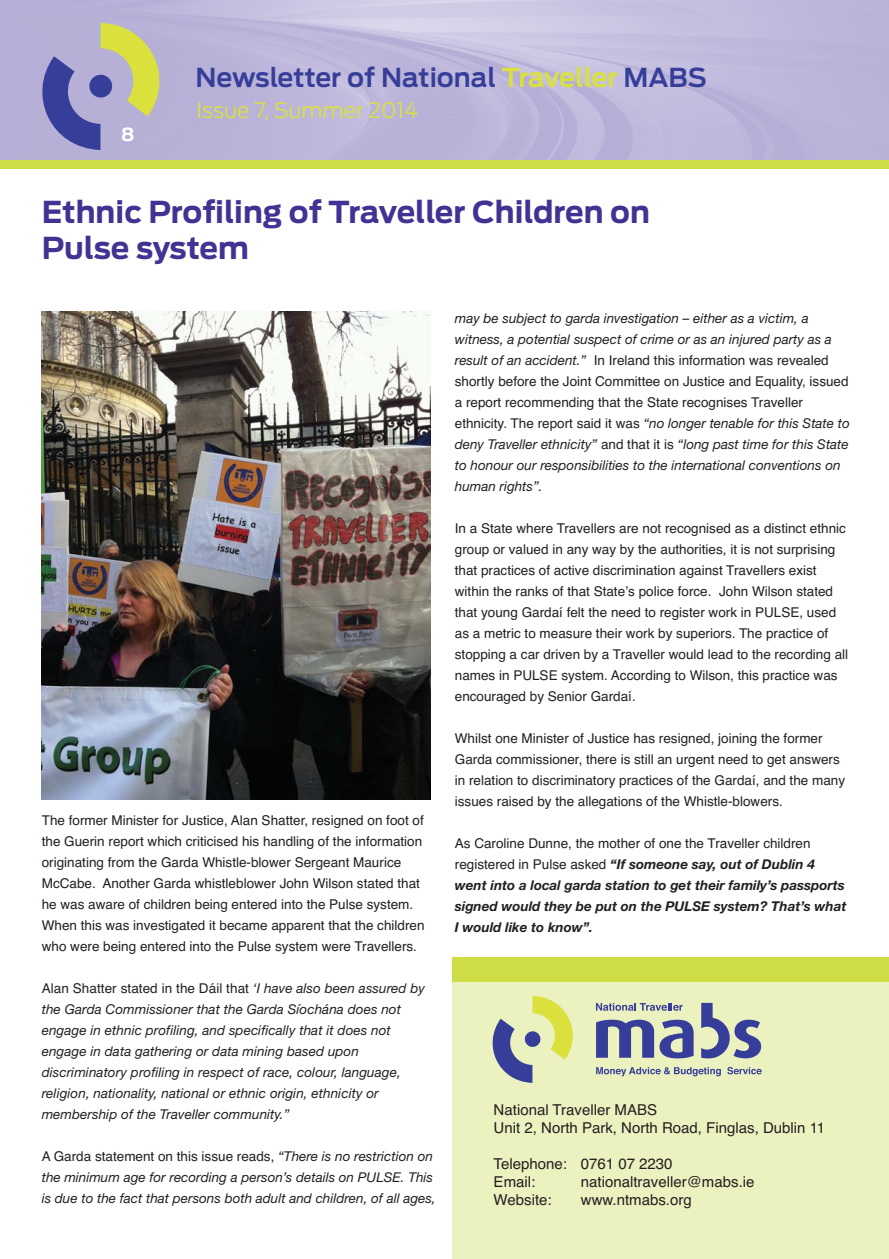
<style>
.page{position:relative;width:889px;height:1259px;background:#fff}
.page>*{position:absolute;margin:0;border:0;box-sizing:border-box;transform-origin:0 0}
.t1{font:700 30px/36px "Ford Antenna";color:#413393}
.t2{font:600 25.95px "Ford Antenna";color:#363e99}
.t3{font:300 21.15px "Ford Antenna";color:#dae13c}
.t4{font:700 18px "Ford Antenna";color:#fff}
.t5{font:15px/18px "Helvetica";color:#231f20}
.t6{font:13.5px/21px "Helvetica";color:#231f20}
.t7{font:italic 13.5px/21px "Helvetica Neue";color:#231f20}
.t8{font:italic 700 13.5px/21px "Helvetica Neue";color:#231f20}
.s1{color:#dae13c}
.s2{font-family:"Helvetica Neue";font-style:italic}
.s3{font-family:"Helvetica";font-style:normal}
.s4{font-family:"Helvetica";font-weight:400;font-style:normal}
</style>
<div class="page">
<img style="left:42px;top:312px;width:389px;height:487px">
<div style="left:452px;top:975px;width:437px;height:283px;background:#ecf1c0"></div>
<div style="left:452px;top:957px;width:437px;height:24px;background:#cedd45"></div>
<svg style="left:42px;top:23px;width:135px;height:127px;background:#a5a3b4"></svg>
<div style="left:0;top:160px;width:889px;height:9px;background:#cedd45"></div>
<svg style="left:596px;top:1019px;width:97px;height:39px"></svg>
<svg style="left:701px;top:1002px;width:60px;height:56px"></svg>
<svg style="left:492px;top:995px;width:81px;height:87px"></svg>
<svg style="left:596px;top:1003px;width:86px;height:7px"></svg>
<svg style="left:596px;top:1067px;width:125px;height:9px"></svg>
<svg style="left:727px;top:1067px;width:34px;height:7px"></svg>
<h3 class="t4" style="left:121px;top:127px;width:15px">8</h3>
<h2 class="t2" style="left:195px;top:63px;width:513px">Newsletter of National <span class="s1">Traveller</span> MABS</h2>
<h3 class="t3" style="left:196px;top:98px;width:223px">Issue 7, Summer 2014</h3>
<h1 class="t1" style="left:42px;top:196px;width:609px">Ethnic Profiling of Traveller Children on<br>Pulse system</h1>
<p class="t6" style="left:42px;top:810px;width:384px">The former Minister for Justice, Alan Shatter, resigned on foot of the Guerin report which criticised his handling of the information originating from the Garda Whistle-blower Sergeant Maurice McCabe. Another Garda whistleblower John Wilson stated that he was aware of children being entered into the Pulse system.<br>When this was investigated it became apparent that the children who were being entered into the Pulse system were Travellers.</p>
<p class="t6" style="left:42px;top:978px;width:385px">Alan Shatter stated in the Dáil that <span class="s2">‘I have also been assured by</span></p>
<p class="t7" style="left:42px;top:999px;width:361px">the Garda Commissioner that the Garda Síochána does not engage in ethnic profiling, and specifically that it does not engage in data gathering or data mining based upon discriminatory profiling in respect of race, colour, language, religion, nationality, national or ethnic origin, ethnicity or membership of the Traveller community.”</p>
<p class="t6" style="left:42px;top:1146px;width:393px">A Garda statement on this issue reads, <span class="s2">“There is no restriction on</span></p>
<p class="t7" style="left:42px;top:1167px;width:395px">the minimum age for recording a person’s details on PULSE. This is due to the fact that persons both adult and children, of all ages,</p>
<p class="t7" style="left:455px;top:308px;width:378px">may be subject to garda investigation – either as a victim, a witness, a potential suspect of crime or as an injured party as a</p>
<p class="t6" style="left:455px;top:351px;width:395px"><span class="s2">result of an accident.”</span> In Ireland this information was revealed shortly before the Joint Committee on Justice and Equality, issued a report recommending that the State recognises Traveller</p>
<p class="t7" style="left:455px;top:413px;width:396px"><span class="s3">ethnicity. The report said it was</span> “no longer tenable for this State to deny Traveller ethnicity” <span class="s3">and that it is</span> “long past time for this State to honour our responsibilities to the international conventions on human rights”.</p>
<p class="t6" style="left:455px;top:519px;width:395px">In a State where Travellers are not recognised as a distinct ethnic group or valued in any way by the authorities, it is not surprising that practices of active discrimination against Travellers exist within the ranks of that Stateʼs police force. John Wilson stated that young Gardaí felt the need to register work in PULSE, used as a metric to measure their work by superiors. The practice of stopping a car driven by a Traveller would lead to the recording all names in PULSE system. According to Wilson, this practice was encouraged by Senior Gardaí.</p>
<p class="t6" style="left:455px;top:729px;width:392px">Whilst one Minister of Justice has resigned, joining the former Garda commissioner, there is still an urgent need to get answers in relation to discriminatory practices of the Gardaí, and the many issues raised by the allegations of the Whistle-blowers.</p>
<p class="t6" style="left:455px;top:834px;width:357px">As Caroline Dunne, the mother of one the Traveller children</p>
<p class="t8" style="left:455px;top:854px;width:393px"><span class="s4">registered in Pulse asked</span> “If someone say, out of Dublin 4 went into a local garda station to get their family’s passports signed would they be put on the PULSE system? That’s what I would like to know”.</p>
<p class="t5" style="left:493px;top:1102px;width:333px">National Traveller MABS<br>Unit 2, North Park, North Road, Finglas, Dublin 11</p>
<p class="t5" style="left:493px;top:1156px;width:180px">Telephone: 0761 07 2230<br>Email:</p>
<p class="t5" style="left:581px;top:1174px;width:175px">nationaltraveller@mabs.ie</p>
<p class="t5" style="left:493px;top:1192px;width:60px">Website:</p>
<p class="t5" style="left:581px;top:1192px;width:112px">www.ntmabs.org</p>
</div>
